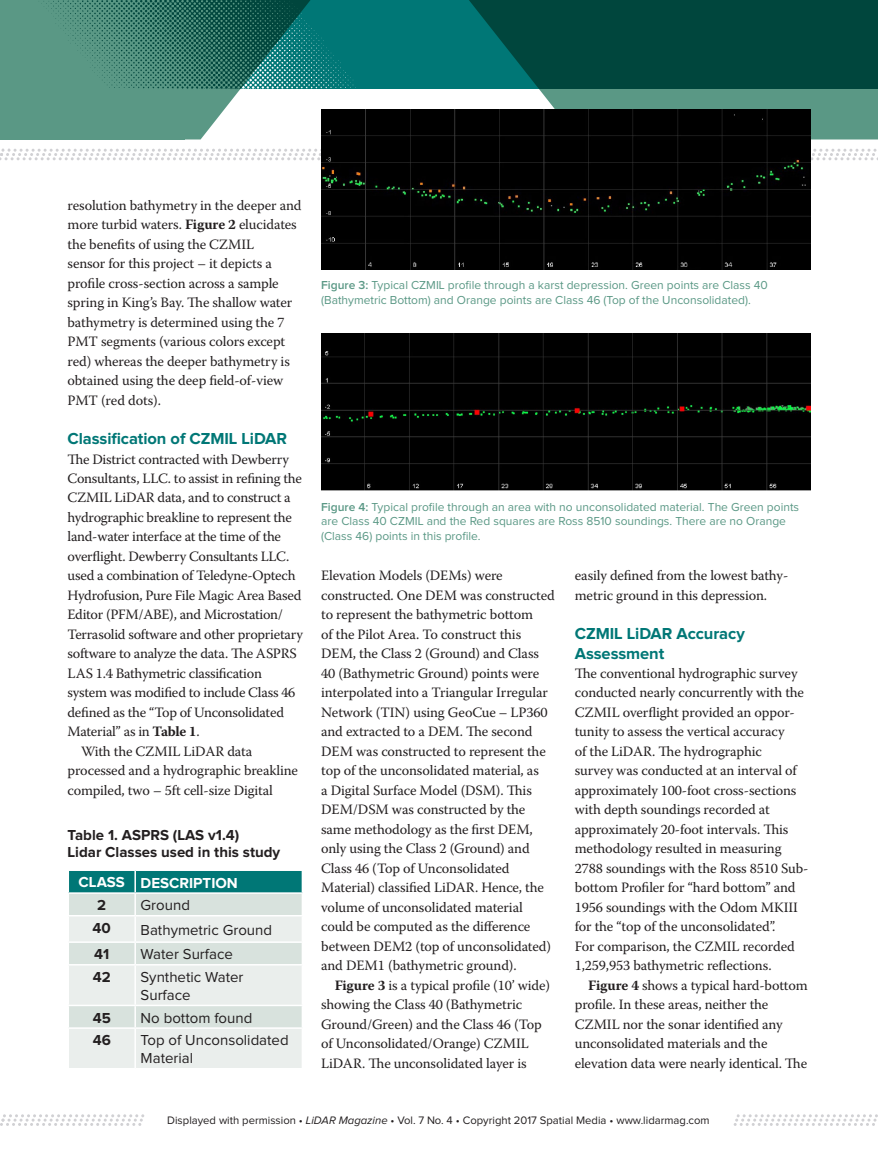
<style>
.page{position:relative;width:878px;height:1161px;background:#fff}
.page>*{position:absolute;margin:0;border:0;box-sizing:border-box;transform-origin:0 0}
.t1{font:700 16.5px/19.5px "Proxima Nova";letter-spacing:-.005em;color:#007776}
.t2{font:15px/18px "Proxima Nova";color:#231f20}
.t3{font:700 15px/17.1px "Proxima Nova";color:#231f20}
.t4{font:700 15px "Proxima Nova";color:#fff}
.t5{font:14.25px/19.5px "Warnock Pro";letter-spacing:-.01em;color:#231f20}
.t6{font:12px/14.2px "Proxima Nova";color:#5a9885}
.t7{font:11.25px "Proxima Nova";color:#231f20}
.s1{font-weight:700}
.s2{font-weight:600}
.s3{font-style:italic}
</style>
<div class="page">
<svg style="left:0;top:149px;width:878px;height:11px"></svg>
<svg style="left:0;top:88px;width:310px;height:52px;fill:#5a9885"></svg>
<svg style="left:469px;top:88px;width:408px;height:52px;background:#6b9f8f"></svg>
<svg style="left:68px;top:870px;width:235px;height:198px;background:#ccdedb"></svg>
<hr style="left:68px;top:1027px;width:67px;height:2px;background:#fff">
<hr style="left:68px;top:1029px;width:1px;height:39px;background:#fff">
<hr style="left:135px;top:1027px;width:168px;height:2px;background:#fff">
<hr style="left:134px;top:1029px;width:2px;height:39px;background:#fff">
<hr style="left:302px;top:1029px;width:1px;height:39px;background:#fff">
<img style="left:321px;top:110px;width:489px;height:159px">
<img style="left:321px;top:333px;width:489px;height:158px">
<img style="left:0;top:0;width:878px;height:88px">
<svg style="left:0;top:1114px;width:877px;height:12px"></svg>
<p class="t5" style="left:68px;top:195px;width:235px">resolution bathymetry in the deeper and more turbid waters. <span class="s1">Figure 2</span> elucidates the benefits of using the CZMIL<br>sensor for this project – it depicts a profile cross-section across a sample spring in King’s Bay. The shallow water bathymetry is determined using the 7<br>PMT segments (various colors except red) whereas the deeper bathymetry is obtained using the deep field-of-view PMT (red dots).</p>
<p class="t1" style="left:68px;top:429px;width:221px">Classification of CZMIL LiDAR</p>
<p class="t5" style="left:68px;top:449px;width:223px">The District contracted with Dewberry</p>
<p class="t5" style="left:68px;top:468px;width:236px">Consultants, LLC. to assist in refining the</p>
<p class="t5" style="left:68px;top:488px;width:225px">CZMIL LiDAR data, and to construct a</p>
<p class="t5" style="left:68px;top:507px;width:226px">hydrographic breakline to represent the</p>
<p class="t5" style="left:68px;top:527px;width:215px">land-water interface at the time of the</p>
<p class="t5" style="left:68px;top:546px;width:223px">overflight. Dewberry Consultants LLC.</p>
<p class="t5" style="left:68px;top:566px;width:229px">used a combination of Teledyne-Optech</p>
<p class="t5" style="left:68px;top:585px;width:235px">Hydrofusion, Pure File Magic Area Based</p>
<p class="t5" style="left:68px;top:605px;width:217px">Editor (PFM/ABE), and Microstation/</p>
<p class="t5" style="left:68px;top:624px;width:237px">Terrasolid software and other proprietary</p>
<p class="t5" style="left:68px;top:644px;width:231px">software to analyze the data. The ASPRS</p>
<p class="t5" style="left:68px;top:663px;width:196px">LAS 1.4 Bathymetric classification</p>
<p class="t5" style="left:68px;top:683px;width:229px">system was modified to include Class 46</p>
<p class="t5" style="left:68px;top:702px;width:218px">defined as the “Top of Unconsolidated</p>
<p class="t5" style="left:68px;top:722px;width:134px">Material” as in <span class="s1">Table 1</span>.</p>
<p class="t5" style="left:81px;top:741px;width:173px">With the CZMIL LiDAR data</p>
<p class="t5" style="left:68px;top:761px;width:232px">processed and a hydrographic breakline</p>
<p class="t5" style="left:68px;top:780px;width:207px">compiled, two – 5ft cell-size Digital</p>
<p class="t3" style="left:68px;top:826px;width:214px">Table 1. ASPRS (LAS v1.4)<br>Lidar Classes used in this study</p>
<p class="t4" style="left:79px;top:874px;width:161px">CLASS DESCRIPTION</p>
<p class="t3" style="left:97px;top:897px;width:10px">2</p>
<p class="t2" style="left:141px;top:897px;width:51px">Ground</p>
<p class="t3" style="left:93px;top:920px;width:20px">40</p>
<p class="t2" style="left:141px;top:921px;width:133px">Bathymetric Ground</p>
<p class="t3" style="left:94px;top:946px;width:17px">41</p>
<p class="t2" style="left:141px;top:946px;width:94px">Water Surface</p>
<p class="t3" style="left:93px;top:969px;width:19px">42</p>
<p class="t2" style="left:141px;top:968px;width:104px">Synthetic Water<br>Surface</p>
<p class="t3" style="left:93px;top:1010px;width:20px">45</p>
<p class="t2" style="left:141px;top:1009px;width:113px">No bottom found</p>
<p class="t3" style="left:93px;top:1032px;width:20px">46</p>
<p class="t2" style="left:141px;top:1032px;width:150px">Top of Unconsolidated<br>Material</p>
<p class="t6" style="left:321px;top:278px;width:448px"><span class="s2">Figure 3:</span> Typical CZMIL profile through a karst depression. Green points are Class 40 (Bathymetric Bottom) and Orange points are Class 46 (Top of the Unconsolidated).</p>
<p class="t6" style="left:321px;top:500px;width:479px"><span class="s2">Figure 4:</span> Typical profile through an area with no unconsolidated material. The Green points are Class 40 CZMIL and the Red squares are Ross 8510 soundings. There are no Orange (Class 46) points in this profile.</p>
<p class="t5" style="left:321px;top:566px;width:235px">Elevation Models (DEMs) were constructed. One DEM was constructed to represent the bathymetric bottom<br>of the Pilot Area. To construct this DEM, the Class 2 (Ground) and Class 40 (Bathymetric Ground) points were interpolated into a Triangular Irregular Network (TIN) using GeoCue – LP360 and extracted to a DEM. The second DEM was constructed to represent the top of the unconsolidated material, as<br>a Digital Surface Model (DSM). This DEM/DSM was constructed by the same methodology as the first DEM, only using the Class 2 (Ground) and Class 46 (Top of Unconsolidated Material) classified LiDAR. Hence, the volume of unconsolidated material could be computed as the difference between DEM2 (top of unconsolidated) and DEM1 (bathymetric ground).</p>
<p class="t5" style="left:321px;top:975px;width:230px;text-indent:13px"><span class="s1">Figure 3</span> is a typical profile (10’ wide) showing the Class 40 (Bathymetric Ground/Green) and the Class 46 (Top of Unconsolidated/Orange) CZMIL LiDAR. The unconsolidated layer is</p>
<p class="t5" style="left:574px;top:566px;width:215px">easily defined from the lowest bathy&shy;metric ground in this depression.</p>
<p class="t1" style="left:574px;top:624px;width:171px">CZMIL LiDAR Accuracy<br>Assessment</p>
<p class="t5" style="left:574px;top:663px;width:235px">The conventional hydrographic survey conducted nearly concurrently with the CZMIL overflight provided an oppor&shy;tunity to assess the vertical accuracy<br>of the LiDAR. The hydrographic<br>survey was conducted at an interval of approximately 100-foot cross-sections with depth soundings recorded at approximately 20-foot intervals. This methodology resulted in measuring 2788 soundings with the Ross 8510 Sub&shy;bottom Profiler for “hard bottom” and 1956 soundings with the Odom MKIII for the “top of the unconsolidated”.<br>For comparison, the CZMIL recorded 1,259,953 bathymetric reflections.</p>
<p class="t5" style="left:574px;top:975px;width:234px;text-indent:13px"><span class="s1">Figure 4</span> shows a typical hard-bottom profile. In these areas, neither the CZMIL nor the sonar identified any unconsolidated materials and the elevation data were nearly identical. The</p>
<p class="t7" style="left:167px;top:1114px;width:544px">Displayed with permission • <span class="s3">LiDAR Magazine</span> • Vol. 7 No. 4 • Copyright 2017 Spatial Media • www.lidarmag.com</p>
</div>
